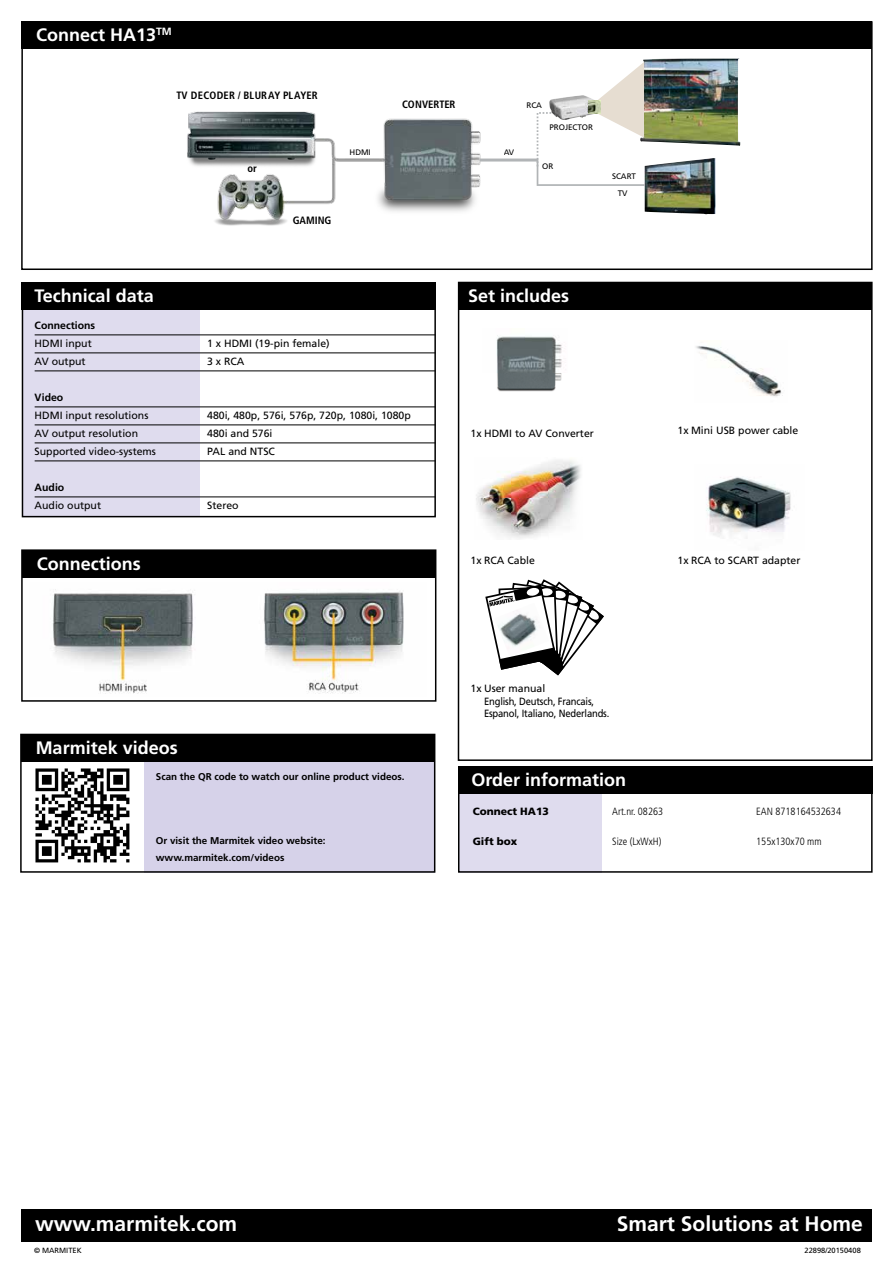
<style>
.page{position:relative;width:893px;height:1263px;background:#fff}
.page>*{position:absolute;margin:0;border:0;box-sizing:border-box;transform-origin:0 0}
.t1{font:700 21px "Frutiger";color:#fff}
.t2{font:700 18px "Frutiger";color:#fff}
.t3{font:700 condensed 10.65px "Frutiger";color:#000}
.t4{font:10.5px "Frutiger";color:#000}
.t5{font:10.5px/12.8px "Frutiger";letter-spacing:-.02em;color:#000}
.t6{font:300 condensed 10.5px "Frutiger";color:#000}
.t7{font:700 10.5px "Frutiger";color:#000}
.t8{font:900 10.5px "Frutiger";color:#000}
.t9{font:700 9.9px/17.2px "Frutiger";color:#000}
.t10{font:7.95px "Frutiger";color:#000}
.t11{font:7.5px "Frutiger";color:#000}
</style>
<div class="page">
<div style="left:21px;top:1209px;width:851px;height:33px;background:#000"></div>
<div style="left:21px;top:21px;width:851px;height:28px;background:#000"></div>
<div style="left:21px;top:21px;width:852px;height:249px;border:2px solid #000"></div>
<img style="left:187px;top:111px;width:554px;height:115px">
<img style="left:644px;top:158px;width:71px;height:56px">
<img style="left:643px;top:59px;width:97px;height:87px">
<svg style="left:480px;top:62px;width:164px;height:124px"></svg>
<div style="left:370px;top:146px;width:9px;height:11px;background:#fff"></div>
<div style="left:494px;top:144px;width:9px;height:11px;background:#fff"></div>
<div style="left:21px;top:549px;width:415px;height:153px;border:2px solid #000"></div>
<div style="left:145px;top:734px;width:290px;height:138px;background:#d6d2e9"></div>
<div style="left:20px;top:734px;width:415px;height:139px;border:2px solid #000"></div>
<div style="left:21px;top:734px;width:414px;height:28px;background:#000"></div>
<img style="left:35px;top:768px;width:95px;height:95px">
<div style="left:22px;top:550px;width:414px;height:28px;background:#000"></div>
<div style="left:23px;top:306px;width:177px;height:211px;background:#dfdcee"></div>
<div style="left:21px;top:282px;width:415px;height:27px;background:#000"></div>
<div style="left:22px;top:293px;width:414px;height:224px;border:2px solid #000"></div>
<hr style="left:35px;top:334px;width:400px;height:1px;background:#000">
<hr style="left:35px;top:352px;width:400px;height:1px;background:#000">
<hr style="left:35px;top:370px;width:400px;height:1px;background:#000">
<hr style="left:35px;top:406px;width:400px;height:1px;background:#000">
<hr style="left:35px;top:424px;width:400px;height:1px;background:#000">
<hr style="left:35px;top:442px;width:400px;height:1px;background:#000">
<hr style="left:35px;top:460px;width:400px;height:1px;background:#000">
<hr style="left:35px;top:496px;width:400px;height:1px;background:#000">
<svg style="left:485px;top:579px;width:119px;height:97px"></svg>
<img style="left:52px;top:589px;width:352px;height:105px">
<div style="left:459px;top:767px;width:142px;height:106px;background:#dfdcee"></div>
<div style="left:458px;top:766px;width:415px;height:28px;background:#000"></div>
<div style="left:458px;top:766px;width:415px;height:107px;border:2px solid #000"></div>
<div style="left:458px;top:282px;width:414px;height:27px;background:#000"></div>
<div style="left:458px;top:282px;width:415px;height:479px;border:2px solid #000"></div>
<img style="left:496px;top:335px;width:66px;height:57px">
<img style="left:696px;top:346px;width:87px;height:51px">
<img style="left:706px;top:477px;width:85px;height:62px">
<img style="left:494px;top:603px;width:55px;height:53px">
<img style="left:476px;top:460px;width:105px;height:79px">
<h2 class="t2" style="left:36px;top:24px;width:137px">Connect HA13<sup>TM</sup></h2>
<p class="t3" style="left:176px;top:89px;width:143px">TV DECODER / BLURAY PLAYER</p>
<p class="t3" style="left:248px;top:162px;width:11px">or</p>
<p class="t3" style="left:293px;top:214px;width:40px">GAMING</p>
<p class="t3" style="left:402px;top:98px;width:55px">CONVERTER</p>
<p class="t10" style="left:350px;top:148px;width:28px">HDMIA</p>
<p class="t10" style="left:501px;top:148px;width:14px">IAV</p>
<p class="t10" style="left:526px;top:101px;width:17px">RCA</p>
<p class="t10" style="left:549px;top:122px;width:45px">PROJECTOR</p>
<p class="t10" style="left:542px;top:161px;width:13px">OR</p>
<p class="t10" style="left:612px;top:171px;width:26px">SCART</p>
<p class="t10" style="left:618px;top:188px;width:11px">TV</p>
<h2 class="t2" style="left:35px;top:285px;width:121px">Technical data</h2>
<p class="t7" style="left:35px;top:319px;width:62px">Connections</p>
<p class="t4" style="left:35px;top:337px;width:59px">HDMI input</p>
<p class="t4" style="left:207px;top:337px;width:124px">1 x HDMI (19-pin female)</p>
<p class="t4" style="left:35px;top:355px;width:52px">AV output</p>
<p class="t4" style="left:207px;top:355px;width:39px">3 x RCA</p>
<p class="t7" style="left:35px;top:391px;width:30px">Video</p>
<p class="t4" style="left:35px;top:409px;width:115px">HDMI input resolutions</p>
<p class="t4" style="left:207px;top:409px;width:205px">480i, 480p, 576i, 576p, 720p, 1080i, 1080p</p>
<p class="t4" style="left:35px;top:427px;width:105px">AV output resolution</p>
<p class="t4" style="left:207px;top:427px;width:67px">480i and 576i</p>
<p class="t4" style="left:35px;top:445px;width:123px">Supported video-systems</p>
<p class="t4" style="left:207px;top:445px;width:69px">PAL and NTSC</p>
<p class="t7" style="left:35px;top:481px;width:31px">Audio</p>
<p class="t4" style="left:35px;top:499px;width:68px">Audio output</p>
<p class="t4" style="left:207px;top:499px;width:33px">Stereo</p>
<h2 class="t2" style="left:37px;top:553px;width:105px">Connections</h2>
<h2 class="t2" style="left:468px;top:285px;width:103px">Set includes</h2>
<p class="t4" style="left:471px;top:427px;width:125px">1x HDMI to AV Converter</p>
<p class="t4" style="left:471px;top:554px;width:66px">1x RCA Cable</p>
<p class="t4" style="left:677px;top:425px;width:122px">1x Mini USB power cable</p>
<p class="t4" style="left:677px;top:554px;width:124px">1x RCA to SCART adapter</p>
<h2 class="t2" style="left:36px;top:737px;width:144px">Marmitek videos</h2>
<p class="t5" style="left:484px;top:682px;width:127px;text-indent:-14px">1x User manual<br>English, Deutsch, Francais,<br>Espanol, Italiano, Nederlands.</p>
<p class="t9" style="left:156px;top:768px;width:250px">Scan the QR code to watch our online product videos.</p>
<p class="t9" style="left:156px;top:832px;width:171px">Or visit the Marmitek video website: www.marmitek.com/videos</p>
<h2 class="t2" style="left:471px;top:769px;width:156px">Order information</h2>
<p class="t8" style="left:473px;top:805px;width:78px">Connect HA13</p>
<p class="t6" style="left:612px;top:806px;width:52px">Art.nr. 08263</p>
<p class="t6" style="left:756px;top:806px;width:86px">EAN 8718164532634</p>
<p class="t8" style="left:473px;top:835px;width:46px">Gift box</p>
<p class="t6" style="left:612px;top:836px;width:51px">Size (LxWxH)</p>
<p class="t6" style="left:756px;top:836px;width:67px">155x130x70 mm</p>
<h1 class="t1" style="left:35px;top:1211px;width:203px">www.marmitek.com</h1>
<h1 class="t1" style="left:617px;top:1211px;width:248px">Smart Solutions at Home</h1>
<p class="t11" style="left:34px;top:1246px;width:49px">© MARMITEK</p>
<p class="t11" style="left:804px;top:1246px;width:58px">22898/20150408</p>
</div>
